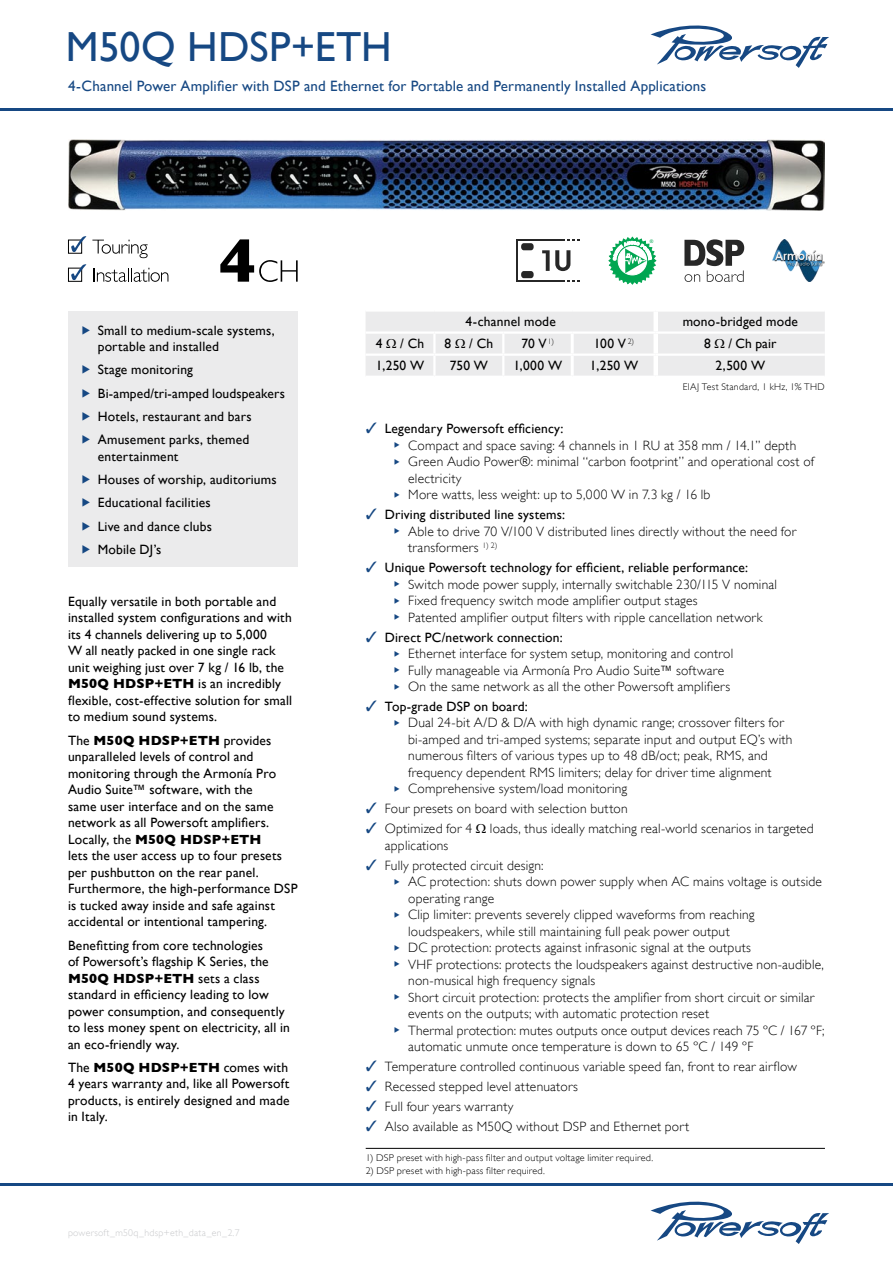
<style>
.page{position:relative;width:893px;height:1263px;background:#fff}
.page>*{position:absolute;margin:0;border:0;box-sizing:border-box;transform-origin:0 0}
.t1{font:42px "Gill Sans";letter-spacing:.005em;color:#164883}
.t2{font:15px "Gill Sans";letter-spacing:.01em;color:#164883}
.t3{font:300 13.5px/16.5px "Gill Sans";letter-spacing:.015em;color:#000}
.t4{font:13.5px/16.5px "Gill Sans";letter-spacing:.015em;color:#000}
.t5{font:300 9.75px "Gill Sans";letter-spacing:.02em;color:#000;scale:1.04 1}
.t6{font:300 9.75px "Gill Sans";letter-spacing:.025em;color:#c9cacc}
.t7{font:300 9.75px "Gill Sans";letter-spacing:.02em;color:#000}
.t8{font:4.8px "Arial";color:#00a651}
.s1{color:#164883}
.s2{font-weight:700}
.s3{font-weight:400}
</style>
<div class="page">
<hr style="left:0;top:1183px;width:893px;height:2px;background:#164883">
<hr style="left:0;top:108px;width:893px;height:3px;background:#164883">
<svg style="left:651px;top:25px;width:178px;height:43px"></svg>
<svg style="left:651px;top:1201px;width:178px;height:43px"></svg>
<img style="left:68px;top:139px;width:757px;height:72px">
<hr style="left:366px;top:1148px;width:459px;height:1px;background:#000">
<svg style="left:684px;top:239px;width:60px;height:43px"></svg>
<svg style="left:609px;top:237px;width:47px;height:47px"></svg>
<hr style="left:516px;top:239px;width:49px;height:2px;background:#000">
<svg style="left:542px;top:250px;width:28px;height:21px"></svg>
<div style="left:521px;top:243px;width:13px;height:7px;background:#272727;border-radius:3px"></div>
<div style="left:521px;top:271px;width:13px;height:7px;background:#272727;border-radius:3px"></div>
<hr style="left:516px;top:281px;width:49px;height:1px;background:#000">
<hr style="left:516px;top:239px;width:2px;height:43px;background:#000">
<svg style="left:567px;top:239px;width:13px;height:2px"></svg>
<img style="left:773px;top:239px;width:49px;height:43px">
<img style="left:787px;top:265px;width:35px;height:1px">
<svg style="left:775px;top:250px;width:50px;height:15px"></svg>
<svg style="left:92px;top:240px;width:56px;height:18px"></svg>
<svg style="left:94px;top:268px;width:74px;height:14px"></svg>
<div style="left:68px;top:240px;width:14px;height:13px;border:1px solid #000"></div>
<svg style="left:71px;top:236px;width:15px;height:16px"></svg>
<div style="left:68px;top:268px;width:14px;height:14px;border:1px solid #000"></div>
<svg style="left:71px;top:264px;width:15px;height:16px"></svg>
<svg style="left:220px;top:239px;width:78px;height:43px"></svg>
<div style="left:68px;top:312px;width:230px;height:255px;background:#ebebec"></div>
<svg style="left:366px;top:312px;width:459px;height:64px;background:#ececed"></svg>
<h1 class="t1" style="left:66px;top:22px;width:328px">M50Q HDSP+ETH</h1>
<p class="t2" style="left:68px;top:77px;width:640px">4-Channel Power Amplifier with DSP and Ethernet for Portable and Permanently Installed Applications</p>
<p class="t4" style="left:98px;top:322px;width:178px;text-indent:-17px"><span class="s1">▶</span> Small to medium-scale systems, portable and installed</p>
<p class="t4" style="left:81px;top:358px;width:206px;line-height:23.2px"><span class="s1">▶</span> Stage monitoring<br><span class="s1">▶</span> Bi-amped/tri-amped loudspeakers <span class="s1">▶</span> Hotels, restaurant and bars<br><span class="s1">▶</span> Amusement parks, themed</p>
<p class="t4" style="left:81px;top:445px;width:197px;line-height:23.2px;text-indent:17px">entertainment<br><span class="s1">▶</span> Houses of worship, auditoriums <span class="s1">▶</span> Educational facilities<br><span class="s1">▶</span> Live and dance clubs<br><span class="s1">▶</span> Mobile DJ’s</p>
<p class="t4" style="left:68px;top:593px;width:226px">Equally versatile in both portable and installed system configurations and with its 4 channels delivering up to 5,000<br>W all neatly packed in one single rack unit weighing just over 7 kg / 16 lb, the <span class="s2">M50Q HDSP+ETH</span> is an incredibly flexible, cost-effective solution for small to medium sound systems.</p>
<p class="t4" style="left:68px;top:732px;width:231px">The <span class="s2">M50Q HDSP+ETH</span> provides unparalleled levels of control and monitoring through the Armonía Pro Audio Suite™ software, with the<br>same user interface and on the same network as all Powersoft amplifiers.<br>Locally, the <span class="s2">M50Q HDSP+ETH<br></span>lets the user access up to four presets per pushbutton on the rear panel.<br>Furthermore, the high-performance DSP is tucked away inside and safe against accidental or intentional tampering.</p>
<p class="t4" style="left:68px;top:936px;width:223px">Benefitting from core technologies<br>of Powersoft’s flagship K Series, the <span class="s2">M50Q HDSP+ETH</span> sets a class standard in efficiency leading to low power consumption, and consequently to less money spent on electricity, all in an eco-friendly way.</p>
<p class="t4" style="left:68px;top:1059px;width:223px;text-align:justify">The <span class="s2">M50Q HDSP+ETH</span> comes with 4 years warranty and, like all Powersoft products, is entirely designed and made in Italy.</p>
<p class="t6" style="left:68px;top:1227px;width:173px">powersoft_m50q_hdsp+eth_data_en_2.7</p>
<p class="t8" style="left:650px;top:238px;width:5px">®</p>
<p class="t4" style="left:465px;top:313px;width:92px">4-channel mode</p>
<p class="t4" style="left:683px;top:313px;width:117px">mono-bridged mode</p>
<p class="t4" style="left:376px;top:335px;width:8px">4</p>
<p class="t4" style="left:400px;top:335px;width:26px">/ Ch</p>
<p class="t4" style="left:445px;top:335px;width:8px">8</p>
<p class="t4" style="left:469px;top:335px;width:26px">/ Ch</p>
<p class="t4" style="left:521px;top:335px;width:34px">70 V<sup>1)</sup></p>
<p class="t4" style="left:594px;top:335px;width:42px">100 V <sup>2)</sup></p>
<p class="t4" style="left:704px;top:335px;width:8px">8</p>
<p class="t4" style="left:728px;top:335px;width:50px">/ Ch pair</p>
<p class="t4" style="left:376px;top:357px;width:50px">1,250 W</p>
<p class="t4" style="left:450px;top:357px;width:40px">750 W</p>
<p class="t4" style="left:513px;top:357px;width:50px">1,000 W</p>
<p class="t4" style="left:590px;top:357px;width:50px">1,250 W</p>
<p class="t4" style="left:715px;top:357px;width:51px">2,500 W</p>
<p class="t7" style="left:683px;top:381px;width:143px">EIAJ Test Standard, 1 kHz, 1% THD</p>
<p class="t4" style="left:366px;top:420px;width:199px"><span class="s1">✓</span> Legendary Powersoft efficiency:</p>
<p class="t3" style="left:393px;top:437px;width:404px"><span class="s1">▶</span> Compact and space saving: 4 channels in 1 RU at 358 mm / 14.1’’ depth</p>
<p class="t3" style="left:393px;top:453px;width:422px"><span class="s1">▶</span> Green Audio Power®: minimal “carbon footprint” and operational cost of</p>
<p class="t3" style="left:408px;top:470px;width:55px">electricity</p>
<p class="t3" style="left:393px;top:486px;width:319px"><span class="s1">▶</span> More watts, less weight: up to 5,000 W in 7.3 kg / 16 lb</p>
<p class="t4" style="left:366px;top:506px;width:201px"><span class="s1">✓</span> Driving distributed line systems:</p>
<p class="t3" style="left:393px;top:523px;width:404px"><span class="s1">▶</span> Able to drive 70 V/100 V distributed lines directly without the need for</p>
<p class="t3" style="left:408px;top:539px;width:91px">transformers <sup>1)</sup> <sup>2)</sup></p>
<p class="t3" style="left:393px;top:559px;width:385px;text-indent:-28px"><span class="s1">✓</span> <span class="s3">Unique Powersoft technology for efficient, reliable performance:<br></span><span class="s1">▶</span> Switch mode power supply, internally switchable 230/115 V nominal <span class="s1">▶</span> Fixed frequency switch mode amplifier output stages<br><span class="s1">▶</span> Patented amplifier output filters with ripple cancellation network</p>
<p class="t3" style="left:393px;top:629px;width:341px;text-indent:-28px"><span class="s1">✓</span> <span class="s3">Direct PC/network connection:<br></span><span class="s1">▶</span> Ethernet interface for system setup, monitoring and control <span class="s1">▶</span> Fully manageable via Armonía Pro Audio Suite™ software <span class="s1">▶</span> On the same network as all the other Powersoft amplifiers</p>
<p class="t4" style="left:366px;top:698px;width:164px"><span class="s1">✓</span> Top-grade DSP on board:</p>
<p class="t3" style="left:393px;top:715px;width:392px"><span class="s1">▶</span> Dual 24-bit A/D &amp; D/A with high dynamic range; crossover filters for</p>
<p class="t3" style="left:408px;top:731px;width:386px">bi-amped and tri-amped systems; separate input and output EQ’s with</p>
<p class="t3" style="left:408px;top:748px;width:361px">numerous filters of various types up to 48 dB/oct; peak, RMS, and</p>
<p class="t3" style="left:408px;top:764px;width:365px">frequency dependent RMS limiters; delay for driver time alignment</p>
<p class="t3" style="left:393px;top:781px;width:236px"><span class="s1">▶</span> Comprehensive system/load monitoring</p>
<p class="t3" style="left:366px;top:800px;width:264px"><span class="s1">✓</span> Four presets on board with selection button</p>
<p class="t3" style="left:366px;top:820px;width:108px"><span class="s1">✓</span> Optimized for 4</p>
<p class="t3" style="left:490px;top:820px;width:325px">loads, thus ideally matching real-world scenarios in targeted</p>
<p class="t3" style="left:385px;top:837px;width:65px">applications</p>
<p class="t3" style="left:366px;top:857px;width:179px"><span class="s1">✓</span> Fully protected circuit design:</p>
<p class="t3" style="left:393px;top:873px;width:430px"><span class="s1">▶</span> AC protection: shuts down power supply when AC mains voltage is outside</p>
<p class="t3" style="left:408px;top:890px;width:87px">operating range</p>
<p class="t3" style="left:393px;top:906px;width:363px"><span class="s1">▶</span> Clip limiter: prevents severely clipped waveforms from reaching</p>
<p class="t3" style="left:408px;top:923px;width:323px">loudspeakers, while still maintaining full peak power output</p>
<p class="t3" style="left:393px;top:939px;width:359px"><span class="s1">▶</span> DC protection: protects against infrasonic signal at the outputs</p>
<p class="t3" style="left:393px;top:956px;width:432px"><span class="s1">▶</span> VHF protections: protects the loudspeakers against destructive non-audible,</p>
<p class="t3" style="left:408px;top:972px;width:189px">non-musical high frequency signals</p>
<p class="t3" style="left:393px;top:989px;width:422px"><span class="s1">▶</span> Short circuit protection: protects the amplifier from short circuit or similar</p>
<p class="t3" style="left:408px;top:1005px;width:302px">events on the outputs; with automatic protection reset</p>
<p class="t3" style="left:393px;top:1022px;width:433px"><span class="s1">▶</span> Thermal protection: mutes outputs once output devices reach 75 ºC / 167 ºF;</p>
<p class="t3" style="left:408px;top:1038px;width:347px">automatic unmute once temperature is down to 65 ºC / 149 ºF</p>
<p class="t3" style="left:366px;top:1058px;width:433px"><span class="s1">✓</span> Temperature controlled continuous variable speed fan, front to rear airflow</p>
<p class="t3" style="left:366px;top:1078px;width:214px"><span class="s1">✓</span> Recessed stepped level attenuators</p>
<p class="t3" style="left:366px;top:1098px;width:149px"><span class="s1">✓</span> Full four years warranty</p>
<p class="t3" style="left:366px;top:1118px;width:325px"><span class="s1">✓</span> Also available as M50Q without DSP and Ethernet port</p>
<p class="t5" style="left:366px;top:1152px;width:278px">1) DSP preset with high-pass filter and output voltage limiter required.</p>
<p class="t5" style="left:366px;top:1165px;width:174px">2) DSP preset with high-pass filter required.</p>
</div>
